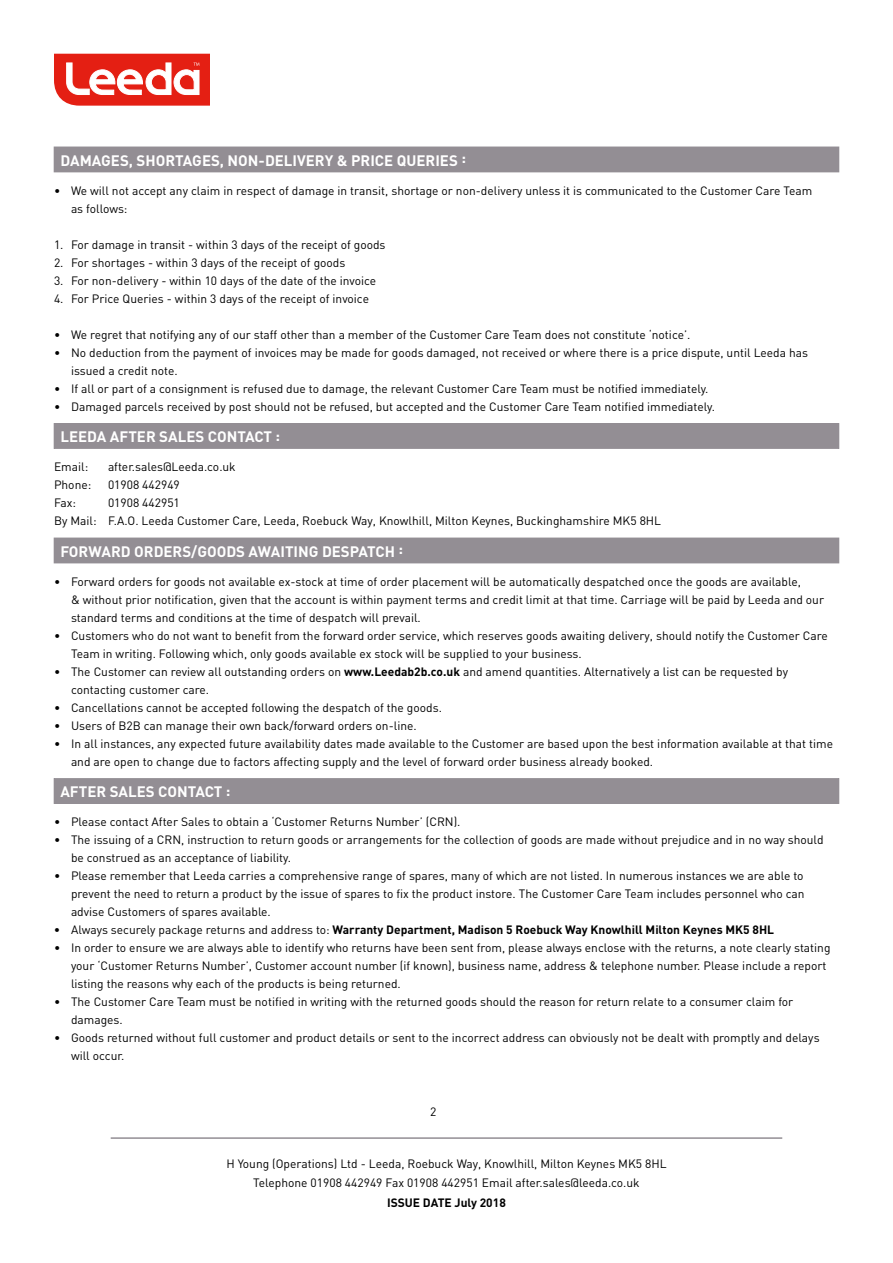
<style>
.page{position:relative;width:893px;height:1263px;background:#fff}
.page>*{position:absolute;margin:0;border:0;box-sizing:border-box;transform-origin:0 0}
.t1{font:700 15px "DIN";color:#fff}
.t2{font:12px/18px "DIN";color:#000}
.t3{font:700 12px "DIN";color:#000}
.s1{font-weight:700}
.s2{font-weight:400}
</style>
<div class="page">
<svg style="left:54px;top:54px;width:156px;height:51px"></svg>
<div style="left:54px;top:147px;width:785px;height:25px;background:#938e94"></div>
<div style="left:54px;top:424px;width:785px;height:24px;background:#938e94"></div>
<div style="left:54px;top:423px;width:785px;height:26px;border:1px solid #938e94"></div>
<div style="left:54px;top:538px;width:785px;height:25px;background:#938e94"></div>
<div style="left:54px;top:779px;width:785px;height:24px;background:#938e94"></div>
<div style="left:54px;top:778px;width:785px;height:26px;border:1px solid #938e94"></div>
<hr style="left:111px;top:1137px;width:671px;height:2px;background:#938e94">
<p class="t1" style="left:60px;top:150px;width:407px">DAMAGES, SHORTAGES, NON-DELIVERY &amp; PRICE QUERIES :</p>
<p class="t2" style="left:71px;top:181px;width:743px;text-indent:-17px">• We will not accept any claim in respect of damage in transit, shortage or non-delivery unless it is communicated to the Customer Care Team as follows:</p>
<p class="t2" style="left:54px;top:235px;width:333px">1. For damage in transit - within 3 days of the receipt of goods</p>
<p class="t2" style="left:54px;top:253px;width:293px">2. For shortages - within 3 days of the receipt of goods</p>
<p class="t2" style="left:54px;top:271px;width:324px">3. For non-delivery - within 10 days of the date of the invoice</p>
<p class="t2" style="left:54px;top:289px;width:317px">4. For Price Queries - within 3 days of the receipt of invoice</p>
<p class="t2" style="left:54px;top:325px;width:638px">• We regret that notifying any of our staff other than a member of the Customer Care Team does not constitute ‘notice’.</p>
<p class="t2" style="left:71px;top:343px;width:739px;text-indent:-17px">• No deduction from the payment of invoices may be made for goods damaged, not received or where there is a price dispute, until Leeda has issued a credit note.</p>
<p class="t2" style="left:54px;top:379px;width:656px">• If all or part of a consignment is refused due to damage, the relevant Customer Care Team must be notified immediately.</p>
<p class="t2" style="left:54px;top:397px;width:662px">• Damaged parcels received by post should not be refused, but accepted and the Customer Care Team notified immediately.</p>
<p class="t1" style="left:60px;top:427px;width:221px">LEEDA AFTER SALES CONTACT :</p>
<p class="t2" style="left:54px;top:458px;width:36px">Email:</p>
<p class="t2" style="left:108px;top:458px;width:129px">after.sales@Leeda.co.uk</p>
<p class="t2" style="left:54px;top:476px;width:39px">Phone:</p>
<p class="t2" style="left:108px;top:476px;width:73px">01908 442949</p>
<p class="t2" style="left:54px;top:494px;width:24px">Fax:</p>
<p class="t2" style="left:54px;top:494px;width:609px;text-indent:54px">01908 442951<br>By Mail: F.A.O. Leeda Customer Care, Leeda, Roebuck Way, Knowlhill, Milton Keynes, Buckinghamshire MK5 8HL</p>
<p class="t1" style="left:60px;top:541px;width:344px">FORWARD ORDERS/GOODS AWAITING DESPATCH :</p>
<p class="t2" style="left:71px;top:572px;width:755px;text-indent:-17px">• Forward orders for goods not available ex-stock at time of order placement will be automatically despatched once the goods are available,<br>&amp; without prior notification, given that the account is within payment terms and credit limit at that time. Carriage will be paid by Leeda and our standard terms and conditions at the time of despatch will prevail.</p>
<p class="t2" style="left:71px;top:626px;width:758px;text-indent:-17px">• Customers who do not want to benefit from the forward order service, which reserves goods awaiting delivery, should notify the Customer Care<br>Team in writing. Following which, only goods available ex stock will be supplied to your business.</p>
<p class="t2" style="left:71px;top:662px;width:719px;text-indent:-17px">• The Customer can review all outstanding orders on <span class="s1">www.Leedab2b.co.uk</span> and amend quantities. Alternatively a list can be requested by contacting customer care.</p>
<p class="t2" style="left:54px;top:698px;width:389px">• Cancellations cannot be accepted following the despatch of the goods.</p>
<p class="t2" style="left:54px;top:716px;width:364px">• Users of B2B can manage their own back/forward orders on-line.</p>
<p class="t2" style="left:71px;top:734px;width:764px;text-indent:-17px">• In all instances, any expected future availability dates made available to the Customer are based upon the best information available at that time and are open to change due to factors affecting supply and the level of forward order business already booked.</p>
<p class="t1" style="left:60px;top:782px;width:172px">AFTER SALES CONTACT :</p>
<p class="t2" style="left:54px;top:812px;width:408px">• Please contact After Sales to obtain a ‘Customer Returns Number’ (CRN).</p>
<p class="t2" style="left:71px;top:830px;width:754px;text-indent:-17px">• The issuing of a CRN, instruction to return goods or arrangements for the collection of goods are made without prejudice and in no way should be construed as an acceptance of liability.</p>
<p class="t2" style="left:71px;top:866px;width:735px;text-align:justify;text-indent:-17px">• Please remember that Leeda carries a comprehensive range of spares, many of which are not listed. In numerous instances we are able to prevent the need to return a product by the issue of spares to fix the product instore. The Customer Care Team includes personnel who can advise Customers of spares available.</p>
<p class="t3" style="left:54px;top:922px;width:722px">• <span class="s2">Always securely package returns and address to:</span> Warranty Department, Madison 5 Roebuck Way Knowlhill Milton Keynes MK5 8HL</p>
<p class="t2" style="left:71px;top:938px;width:761px;text-indent:-17px">• In order to ensure we are always able to identify who returns have been sent from, please always enclose with the returns, a note clearly stating your ‘Customer Returns Number’, Customer account number (if known), business name, address &amp; telephone number. Please include a report listing the reasons why each of the products is being returned.</p>
<p class="t2" style="left:71px;top:992px;width:724px;text-indent:-17px">• The Customer Care Team must be notified in writing with the returned goods should the reason for return relate to a consumer claim for damages.</p>
<p class="t2" style="left:71px;top:1028px;width:750px;text-indent:-17px">• Goods returned without full customer and product details or sent to the incorrect address can obviously not be dealt with promptly and delays will occur.</p>
<p class="t2" style="left:430px;top:1103px;width:8px">2</p>
<p class="t2" style="left:226px;top:1153px;width:442px;line-height:19.5px;text-align:center">H Young (Operations) Ltd - Leeda, Roebuck Way, Knowlhill, Milton Keynes MK5 8HL<br>Telephone 01908 442949 Fax 01908 442951 Email after.sales@leeda.co.uk</p>
<p class="t3" style="left:387px;top:1194px;width:120px">ISSUE DATE July 2018</p>
</div>
